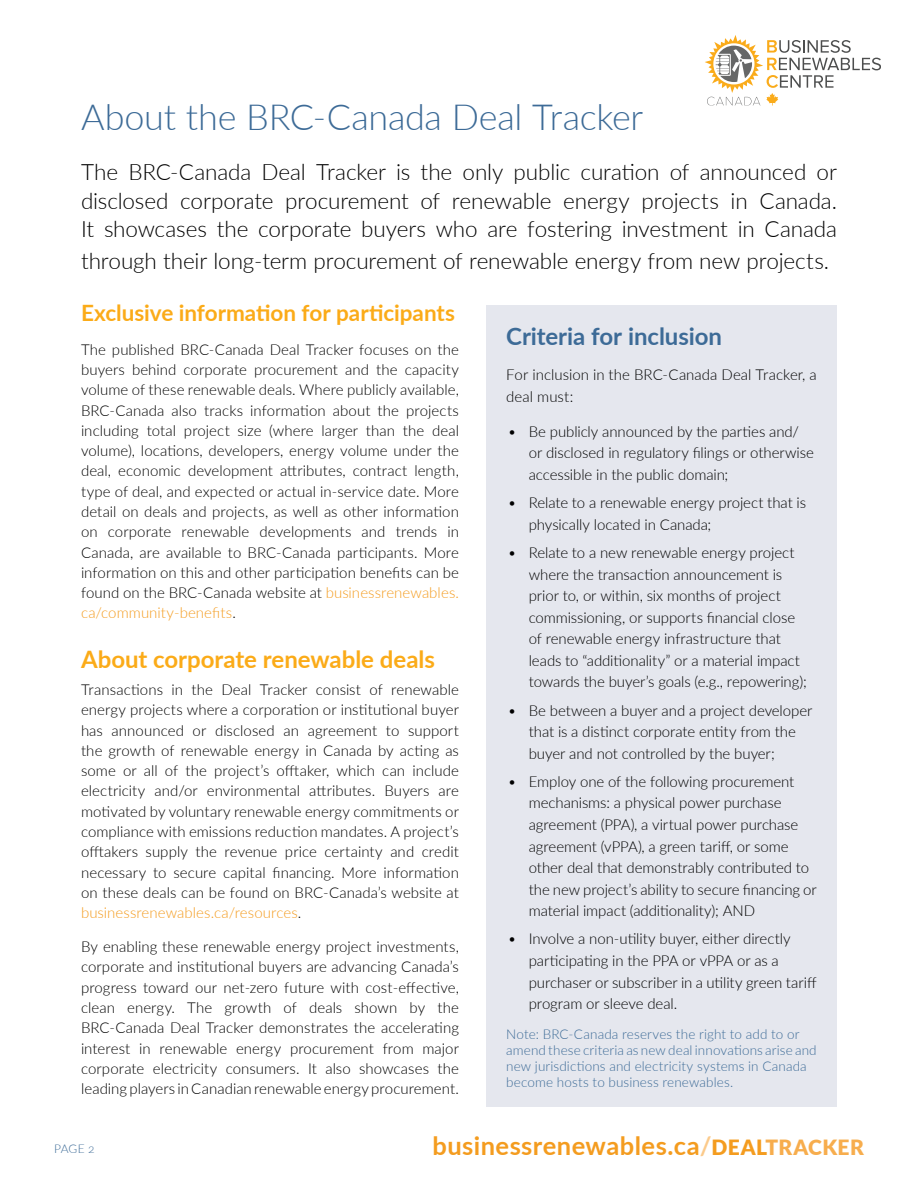
<style>
.page{position:relative;width:918px;height:1188px;background:#fff}
.page>*{position:absolute;margin:0;border:0;box-sizing:border-box;transform-origin:0 0}
.t1{font:300 36px "Lato";letter-spacing:-.005em;color:#3d6b97}
.t2{font:700 25.5px "Lato";letter-spacing:.02em;color:#f49c1f}
.t3{font:700 24px "Lato";color:#fbab18}
.t4{font:700 24px "Lato";color:#3d6b97}
.t5{font:300 22.5px/29px "Lato";letter-spacing:-.005em;color:#000;text-align:justify}
.t6{font:700 22.5px "Lato";letter-spacing:-.005em;color:#fbab18}
.t7{font:300 15px/20.2px "Lato";letter-spacing:-.005em;color:#000}
.t8{font:300 13.5px/16px "Lato";letter-spacing:.01em;color:#3d6b97}
.t9{font:300 12px "Lato";color:#3d6b97}
.s1{color:#f49c1f}
.s2{color:#fbca8b}
.s3{font-weight:900;font-size:21px}
.s4{font-weight:900;font-size:21px;color:#f7ad4d}
</style>
<div class="page">
<svg style="left:705px;top:35px;width:176px;height:71px"></svg>
<div style="left:486px;top:306px;width:351px;height:801px;background:#e5e7ee"></div>
<h1 class="t1" style="left:81px;top:93px;width:564px">About the BRC-Canada Deal Tracker</h1>
<h3 class="t5" style="left:81px;top:156px;width:757px">The BRC-Canada Deal Tracker is the only public curation of announced or disclosed corporate procurement of renewable energy projects in Canada.<br>It showcases the corporate buyers who are fostering investment in Canada</h3>
<h3 class="t5" style="left:81px;top:246px;width:750px">through their long-term procurement of renewable energy from new projects.</h3>
<h3 class="t6" style="left:81px;top:296px;width:376px">Exclusive information for participants</h3>
<p class="t7" style="left:81px;top:339px;width:380px;text-align:justify">The published BRC-Canada Deal Tracker focuses on the buyers behind corporate procurement and the capacity volume of these renewable deals. Where publicly available, BRC-Canada also tracks information about the projects including total project size (where larger than the deal volume), locations, developers, energy volume under the deal, economic development attributes, contract length, type of deal, and expected or actual in-service date. More detail on deals and projects, as well as other information on corporate renewable developments and trends in Canada, are available to BRC-Canada participants. More information on this and other participation benefits can be found on the BRC-Canada website at <span class="s1">businessrenewables. ca/community-benefits</span>.</p>
<h3 class="t3" style="left:81px;top:642px;width:355px">About corporate renewable deals</h3>
<p class="t7" style="left:81px;top:679px;width:380px;text-align:justify">Transactions in the Deal Tracker consist of renewable energy projects where a corporation or institutional buyer has announced or disclosed an agreement to support the growth of renewable energy in Canada by acting as some or all of the project’s offtaker, which can include electricity and/or environmental attributes. Buyers are motivated by voluntary renewable energy commitments or compliance with emissions reduction mandates. A project’s offtakers supply the revenue price certainty and credit necessary to secure capital financing. More information on these deals can be found on BRC-Canada’s website at <span class="s1">businessrenewables.ca/resources</span>.</p>
<p class="t7" style="left:81px;top:936px;width:380px;text-align:justify">By enabling these renewable energy project investments, corporate and institutional buyers are advancing Canada’s progress toward our net-zero future with cost-effective, clean energy. The growth of deals shown by the BRC-Canada Deal Tracker demonstrates the accelerating interest in renewable energy procurement from major corporate electricity consumers. It also showcases the leading players in Canadian renewable energy procurement.</p>
<h3 class="t4" style="left:506px;top:319px;width:217px">Criteria for inclusion</h3>
<p class="t7" style="left:506px;top:364px;width:312px;line-height:21.6px">For inclusion in the BRC-Canada Deal Tracker, a deal must:</p>
<p class="t7" style="left:529px;top:420px;width:287px;line-height:21.6px;text-indent:-21px">• Be publicly announced by the parties and/ or disclosed in regulatory filings or otherwise accessible in the public domain;</p>
<p class="t7" style="left:529px;top:491px;width:279px;line-height:21.6px;text-indent:-21px">• Relate to a renewable energy project that is physically located in Canada;</p>
<p class="t7" style="left:529px;top:541px;width:280px;line-height:21.6px;text-indent:-21px">• Relate to a new renewable energy project where the transaction announcement is prior to, or within, six months of project commissioning, or supports financial close of renewable energy infrastructure that leads to “additionality” or a material impact towards the buyer’s goals (e.g., repowering);</p>
<p class="t7" style="left:529px;top:699px;width:285px;line-height:21.6px;text-indent:-21px">• Be between a buyer and a project developer that is a distinct corporate entity from the buyer and not controlled by the buyer;</p>
<p class="t7" style="left:529px;top:770px;width:289px;line-height:21.6px;text-indent:-21px">• Employ one of the following procurement mechanisms: a physical power purchase agreement (PPA), a virtual power purchase agreement (vPPA), a green tariff, or some other deal that demonstrably contributed to the new project’s ability to secure financing or material impact (additionality); AND</p>
<p class="t7" style="left:529px;top:928px;width:289px;line-height:21.6px;text-indent:-21px">• Involve a non-utility buyer, either directly participating in the PPA or vPPA or as a purchaser or subscriber in a utility green tariff program or sleeve deal.</p>
<p class="t8" style="left:506px;top:1025px;width:312px">Note: BRC-Canada reserves the right to add to or amend these criteria as new deal innovations arise and new jurisdictions and electricity systems in Canada become hosts to business renewables.</p>
<p class="t9" style="left:54px;top:1141px;width:42px">PAGE 2</p>
<h2 class="t2" style="left:433px;top:1126px;width:433px">businessrenewables.ca<span class="s2">/</span><span class="s3">DEAL</span><span class="s4">TRACKER</span></h2>
</div>
